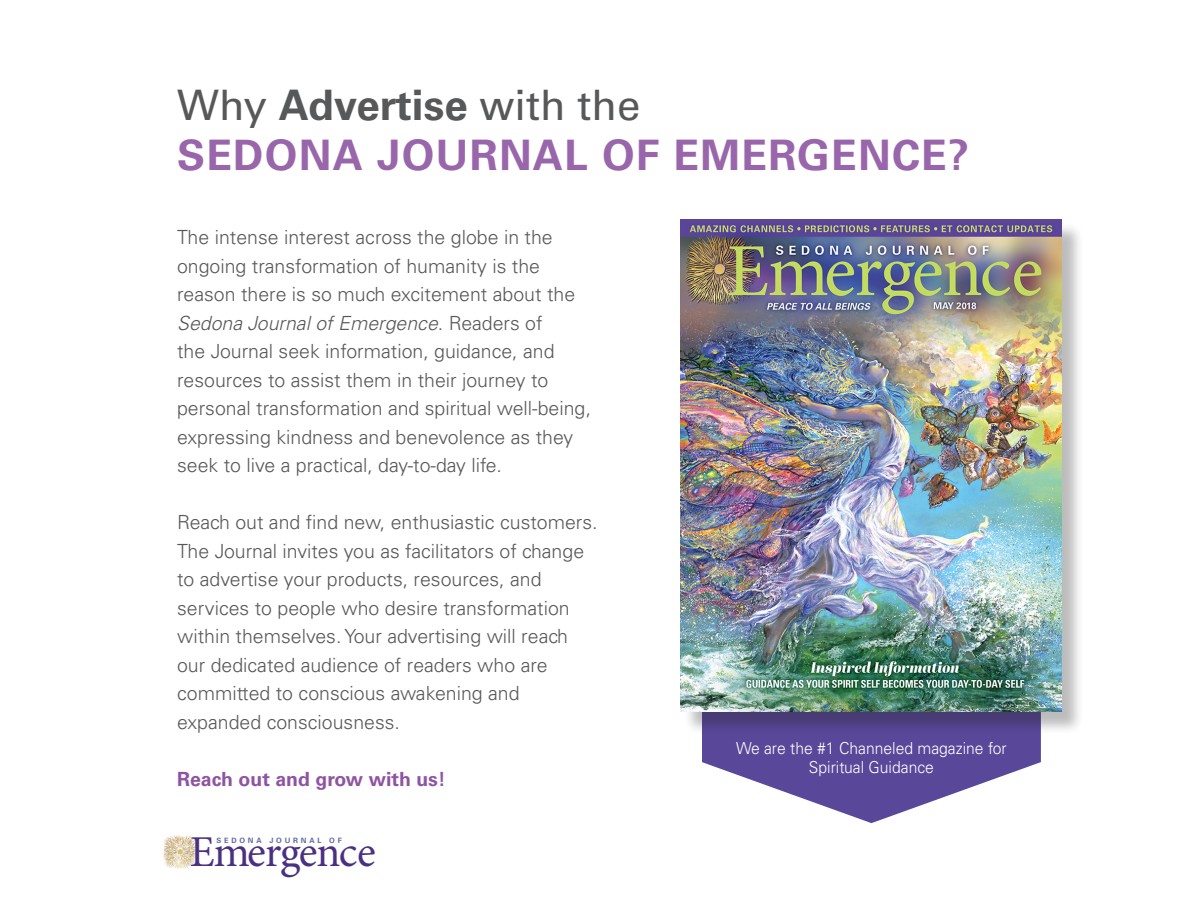
<style>
.page{position:relative;width:1188px;height:918px;background:#fff}
.page>*{position:absolute;margin:0;border:0;box-sizing:border-box;transform-origin:0 0}
.t1{font:44.1px "Minion Pro";letter-spacing:-.025em;color:#4a3082}
.t2{font:700 42px "Univers LT Std";letter-spacing:.03em;color:#9966ab}
.t3{font:42px "Univers LT Std";color:#57585a}
.t4{font:300 19.5px/28.5px "Univers LT Std";color:#57585a}
.t5{font:700 19.5px "Univers LT Std";color:#8f54a1}
.t6{font:300 16.5px/19.8px "Univers LT Std";color:#fff;text-align:center;scale:.95 1}
.t7{font:700 7.35px "Univers";letter-spacing:.38em;color:#6168a7}
.s1{font-weight:700}
.s2{font-style:italic}
</style>
<div class="page">
<img style="left:163px;top:835px;width:35px;height:34px">
<svg style="left:702px;top:735px;width:339px;height:88px;fill:#594799"></svg>
<div style="left:683px;top:222px;width:401px;height:513px;background:#231f20;opacity:.3"></div>
<img style="left:681px;top:220px;width:380px;height:492px">
<p class="t3" style="left:177px;top:80px;width:465px">Why <span class="s1">Advertise</span> with the</p>
<p class="t2" style="left:177px;top:130px;width:794px">SEDONA JOURNAL OF EMERGENCE?</p>
<p class="t4" style="left:177px;top:223px;width:416px">The intense interest across the globe in the ongoing transformation of humanity is the reason there is so much excitement about the <span class="s2">Sedona Journal of Emergence</span>. Readers of<br>the Journal seek information, guidance, and resources to assist them in their journey to personal transformation and spiritual well-being, expressing kindness and benevolence as they seek to live a practical, day-to-day life.</p>
<p class="t4" style="left:177px;top:508px;width:422px">Reach out and find new, enthusiastic customers.</p>
<p class="t4" style="left:177px;top:537px;width:409px">The Journal invites you as facilitators of change to advertise your products, resources, and services to people who desire transformation within themselves. Your advertising will reach our dedicated audience of readers who are committed to conscious awakening and expanded consciousness.</p>
<p class="t5" style="left:177px;top:768px;width:270px">Reach out and grow with us!</p>
<p class="t7" style="left:216px;top:836px;width:127px">SEDONA JOURNAL OF</p>
<p class="t1" style="left:190px;top:823px;width:188px">Emergence</p>
<p class="t6" style="left:736px;top:738px;width:287px">We are the #1 Channeled magazine for<br>Spiritual Guidance</p>
</div>
